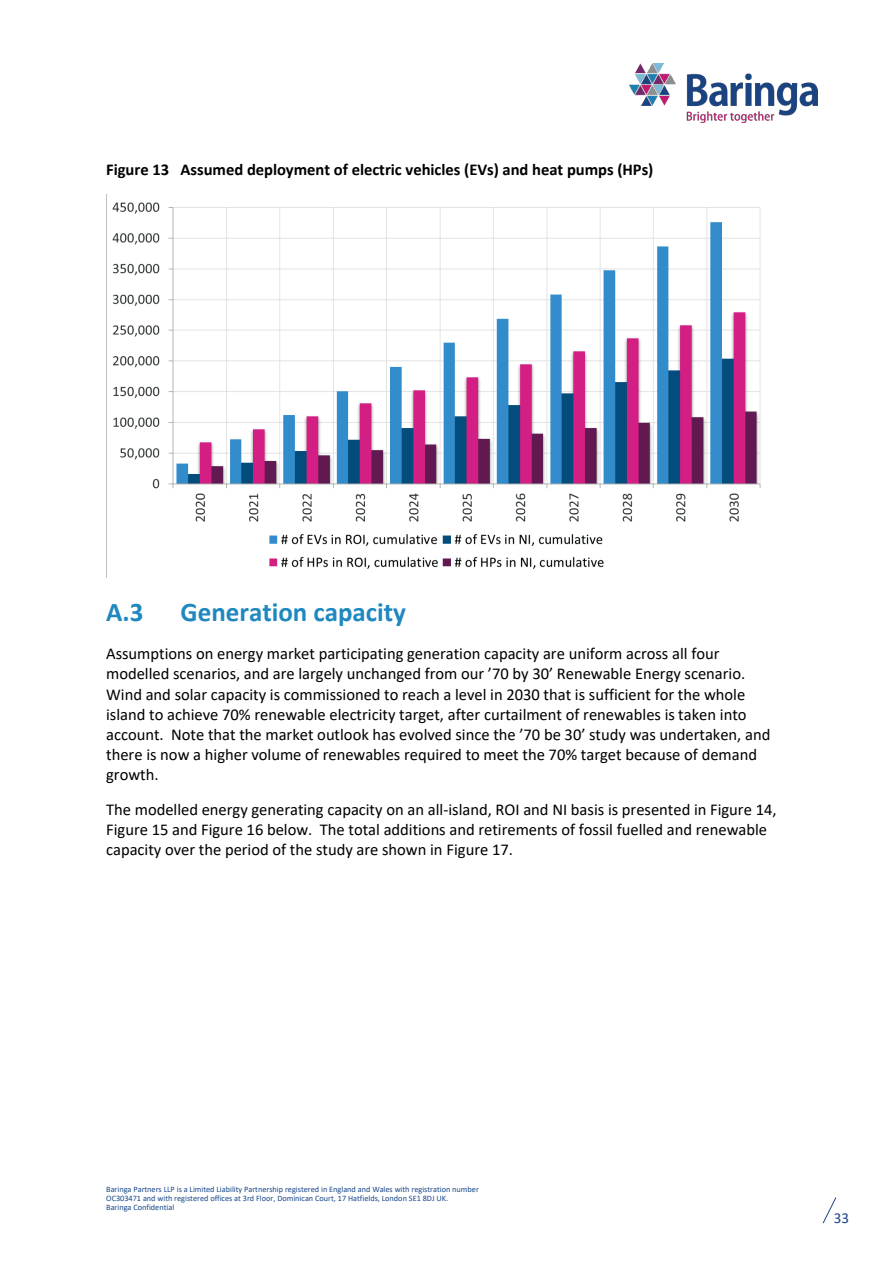
<style>
.page{position:relative;width:893px;height:1263px;background:#fff}
.page>*{position:absolute;margin:0;border:0;box-sizing:border-box;transform-origin:0 0}
.t1{font:700 27px "Calibri";color:#1e88bf}
.t2{font:16.5px/20.1px "Calibri";color:#000001}
.t3{font:700 16.5px "Calibri";color:#000001}
.t4{font:15.15px "Calibri";color:#18478a}
.t5{font:8.25px/9px "Calibri";color:#18478a}
</style>
<div class="page">
<img style="left:629px;top:64px;width:188px;height:58px">
<svg style="left:823px;top:1197px;width:13px;height:26px"></svg>
<img style="left:106px;top:195px;width:655px;height:382px">
<p class="t3" style="left:106px;top:158px;width:549px">Figure 13 Assumed deployment of electric vehicles (EVs) and heat pumps (HPs)</p>
<h1 class="t1" style="left:106px;top:593px;width:39px">A.3</h1>
<h1 class="t1" style="left:181px;top:593px;width:227px">Generation capacity</h1>
<p class="t2" style="left:106px;top:643px;width:666px">Assumptions on energy market participating generation capacity are uniform across all four modelled scenarios, and are largely unchanged from our ’70 by 30’ Renewable Energy scenario.<br>Wind and solar capacity is commissioned to reach a level in 2030 that is sufficient for the whole island to achieve 70% renewable electricity target, after curtailment of renewables is taken into account. Note that the market outlook has evolved since the ’70 be 30’ study was undertaken, and there is now a higher volume of renewables required to meet the 70% target because of demand growth.</p>
<p class="t2" style="left:106px;top:799px;width:672px">The modelled energy generating capacity on an all-island, ROI and NI basis is presented in Figure 14,<br>Figure 15 and Figure 16 below. The total additions and retirements of fossil fuelled and renewable capacity over the period of the study are shown in Figure 17.</p>
<p class="t5" style="left:106px;top:1185px;width:374px">Baringa Partners LLP is a Limited Liability Partnership registered in England and Wales with registration number<br>OC303471 and with registered offices at 3rd Floor, Dominican Court, 17 Hatfields, London SE1 8DJ UK.<br>Baringa Confidential</p>
<p class="t4" style="left:834px;top:1207px;width:17px">33</p>
</div>
